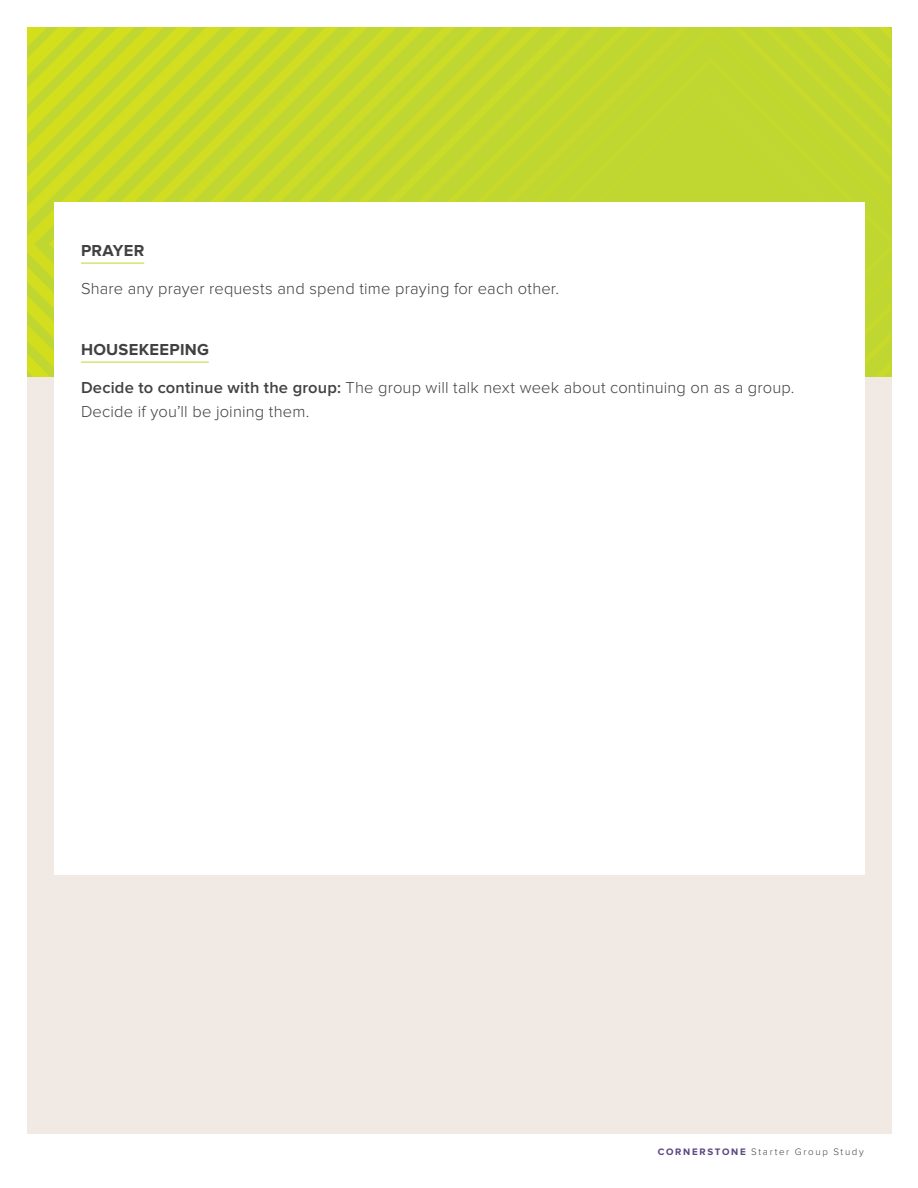
<style>
.page{position:relative;width:918px;height:1188px;background:#fff}
.page>*{position:absolute;margin:0;border:0;box-sizing:border-box;transform-origin:0 0}
.t1{font:300 16.5px/24px "Proxima Nova";letter-spacing:.01em;color:#414042}
.t2{font:700 16.5px "Proxima Nova";letter-spacing:.015em;color:#414042}
.t3{font:300 9.75px "Proxima Nova";letter-spacing:.17em;color:#414042}
.s1{font-weight:600}
.s2{font-weight:700;color:#594580}
</style>
<div class="page">
<svg style="left:27px;top:27px;width:864px;height:351px;fill:#bfd730"></svg>
<div style="left:27px;top:378px;width:864px;height:756px;background:#f0e9e4"></div>
<div style="left:54px;top:202px;width:810px;height:673px;background:#fff"></div>
<hr style="left:81px;top:263px;width:63px;height:1px;background:#bfd730">
<hr style="left:81px;top:362px;width:128px;height:1px;background:#bfd730">
<p class="t2" style="left:81px;top:243px;width:65px">PRAYER</p>
<p class="t1" style="left:81px;top:277px;width:480px">Share any prayer requests and spend time praying for each other.</p>
<p class="t2" style="left:81px;top:342px;width:130px">HOUSEKEEPING</p>
<p class="t1" style="left:81px;top:376px;width:715px"><span class="s1">Decide to continue with the group:</span> The group will talk next week about continuing on as a group.<br>Decide if you’ll be joining them.</p>
<p class="t3" style="left:658px;top:1148px;width:208px"><span class="s2">CORNERSTONE</span> Starter Group Study</p>
</div>
